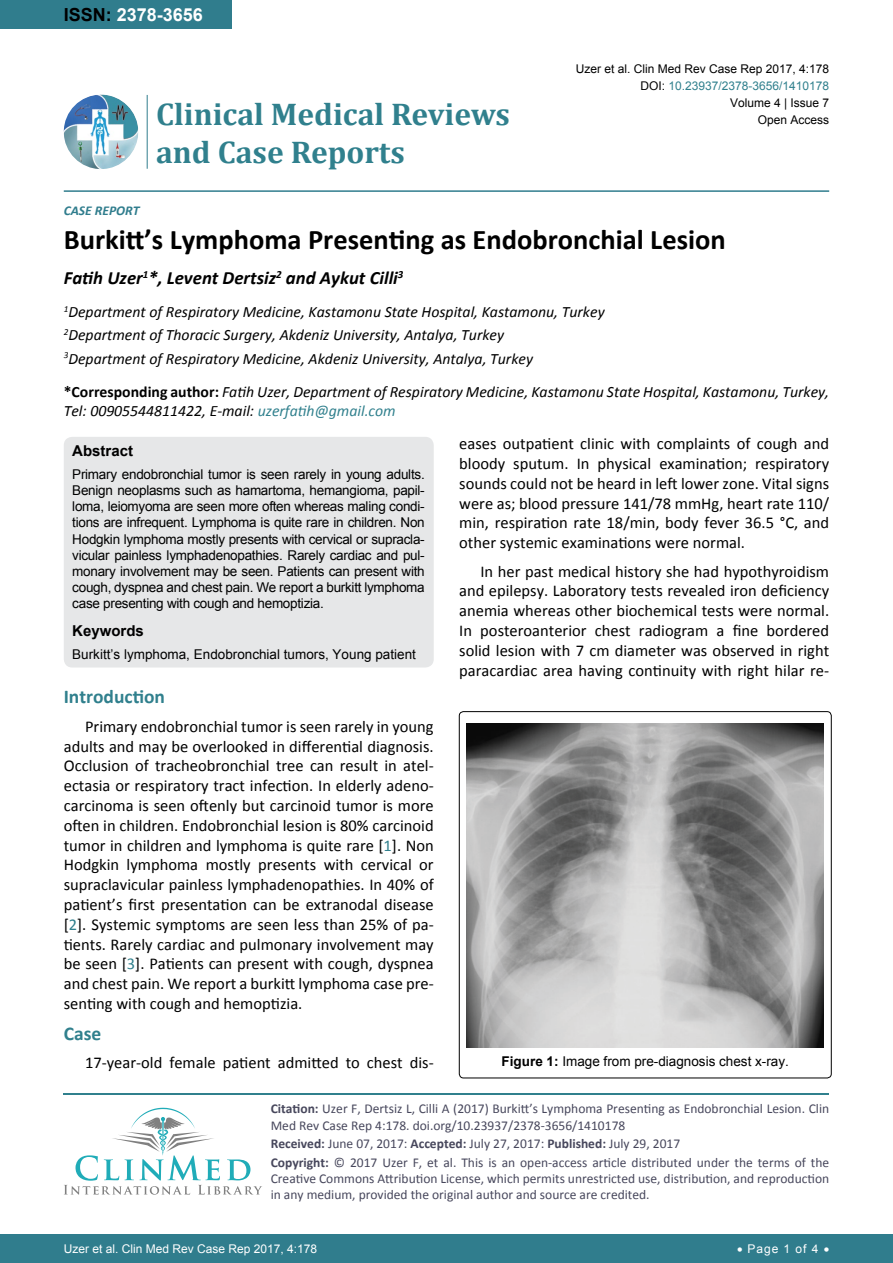
<style>
.page{position:relative;width:893px;height:1263px;background:#fff}
.page>*{position:absolute;margin:0;border:0;box-sizing:border-box;transform-origin:0 0}
.t1{font:700 31.5px "Cambria";color:#30808d}
.t2{font:700 28.5px "Calibri";color:#000}
.t3{font:700 19.5px "Calibri";color:#30808d}
.t4{font:italic 700 18.75px "Calibri";color:#000}
.t5{font:700 18px "Arial";color:#fff}
.t6{font:16.5px/19.8px "Calibri";color:#000;text-align:justify}
.t7{font:italic 15.75px/23.1px "Calibri";color:#000}
.t8{font:700 15px "Arial";color:#000}
.t9{font:13.5px/16.2px "Arial";color:#000;text-align:justify}
.t10{font:13.5px/16.2px "Calibri";color:#47475c}
.t11{font:italic 700 13.5px "Calibri";color:#307d8d}
.t12{font:12px "Arial";color:#000}
.t13{font:12px "Arial";color:#fff}
.t14{font:12px "Arial";color:#30808d}
.s1{color:#000}
.s2{font-weight:700;font-style:normal}
.s3{color:#30808d}
.s4{font-weight:700}
</style>
<div class="page">
<hr style="left:64px;top:1093px;width:765px;height:2px;background:#30808d">
<svg style="left:64px;top:1108px;width:198px;height:87px"></svg>
<div style="left:0;top:0;width:231px;height:28px;background:#307d8d"></div>
<hr style="left:64px;top:190px;width:765px;height:2px;background:#307d8d">
<div style="left:0;top:1234px;width:893px;height:29px;background:#307d8d"></div>
<img style="left:64px;top:95px;width:74px;height:74px;border-radius:37px">
<hr style="left:147px;top:95px;width:1px;height:74px;background:#307d8d">
<div style="left:64px;top:437px;width:370px;height:230px;background:#e6e7e8;border-radius:9px"></div>
<div style="left:459px;top:711px;width:372px;height:367px;border:1px solid #000;border-radius:4px"></div>
<img style="left:467px;top:724px;width:357px;height:323px">
<p class="t5" style="left:64px;top:2px;width:141px"><span class="s1">ISSN:</span> 2378-3656</p>
<h1 class="t1" style="left:156px;top:92px;width:355px">Clinical Medical Reviews</h1>
<p class="t11" style="left:64px;top:202px;width:77px">CASE REPORT</p>
<h1 class="t1" style="left:156px;top:130px;width:250px">and Case Reports</h1>
<p class="t12" style="left:576px;top:60px;width:255px">Uzer et al. Clin Med Rev Case Rep 2017, 4:178</p>
<p class="t12" style="left:730px;top:95px;width:101px">Volume 4 | Issue 7</p>
<p class="t14" style="left:640px;top:78px;width:190px"><span class="s1">DOI:</span> 10.23937/2378-3656/1410178</p>
<p class="t12" style="left:758px;top:112px;width:73px">Open Access</p>
<h2 class="t2" style="left:64px;top:222px;width:663px">Burkitt’s Lymphoma Presenting as Endobronchial Lesion</h2>
<p class="t4" style="left:64px;top:266px;width:341px">Fatih Uzer<sup>1</sup>*, Levent Dertsiz<sup>2</sup> and Aykut Cilli<sup>3</sup></p>
<p class="t7" style="left:64px;top:300px;width:542px"><sup>1</sup>Department of Respiratory Medicine, Kastamonu State Hospital, Kastamonu, Turkey<br><sup>2</sup>Department of Thoracic Surgery, Akdeniz University, Antalya, Turkey<br><sup>3</sup>Department of Respiratory Medicine, Akdeniz University, Antalya, Turkey</p>
<p class="t7" style="left:64px;top:381px;width:767px;line-height:18.9px"><span class="s2">*Corresponding author:</span> Fatih Uzer, Department of Respiratory Medicine, Kastamonu State Hospital, Kastamonu, Turkey,<br>Tel: 00905544811422, E-mail: <span class="s3">uzerfatih@gmail.com</span></p>
<p class="t8" style="left:72px;top:441px;width:62px">Abstract</p>
<p class="t9" style="left:72px;top:466px;width:354px">Primary endobronchial tumor is seen rarely in young adults.<br>Benign neoplasms such as hamartoma, hemangioma, papil&shy;loma, leiomyoma are seen more often whereas maling condi&shy;tions are infrequent. Lymphoma is quite rare in children. Non Hodgkin lymphoma mostly presents with cervical or supracla&shy;vicular painless lymphadenopathies. Rarely cardiac and pul&shy;monary involvement may be seen. Patients can present with cough, dyspnea and chest pain. We report a burkitt lymphoma case presenting with cough and hemoptizia.</p>
<p class="t8" style="left:72px;top:621px;width:73px">Keywords</p>
<p class="t9" style="left:72px;top:646px;width:345px">Burkitt’s lymphoma, Endobronchial tumors, Young patient</p>
<p class="t6" style="left:459px;top:434px;width:371px">eases outpatient clinic with complaints of cough and bloody sputum. In physical examination; respiratory sounds could not be heard in left lower zone. Vital signs were as; blood pressure 141/78 mmHg, heart rate 110/ min, respiration rate 18/min, body fever 36.5 °C, and other systemic examinations were normal.</p>
<p class="t6" style="left:459px;top:561px;width:371px;text-indent:21px">In her past medical history she had hypothyroidism and epilepsy. Laboratory tests revealed iron deficiency anemia whereas other biochemical tests were normal.<br>In posteroanterior chest radiogram a fine bordered solid lesion with 7 cm diameter was observed in right paracardiac area having continuity with right hilar re-</p>
<p class="t3" style="left:64px;top:685px;width:103px">Introduction</p>
<p class="t6" style="left:64px;top:716px;width:371px;text-indent:21px">Primary endobronchial tumor is seen rarely in young adults and may be overlooked in differential diagnosis.<br>Occlusion of tracheobronchial tree can result in atel&shy;ectasia or respiratory tract infection. In elderly adeno&shy;carcinoma is seen oftenly but carcinoid tumor is more often in children. Endobronchial lesion is 80% carcinoid tumor in children and lymphoma is quite rare [<span class="s3">1</span>]. Non Hodgkin lymphoma mostly presents with cervical or supraclavicular painless lymphadenopathies. In 40% of patient’s first presentation can be extranodal disease [<span class="s3">2</span>]. Systemic symptoms are seen less than 25% of pa&shy;tients. Rarely cardiac and pulmonary involvement may be seen [<span class="s3">3</span>]. Patients can present with cough, dyspnea and chest pain. We report a burkitt lymphoma case pre&shy;senting with cough and hemoptizia.</p>
<p class="t3" style="left:64px;top:1021px;width:39px">Case</p>
<p class="t6" style="left:85px;top:1053px;width:350px">17-year-old female patient admitted to chest dis-</p>
<p class="t9" style="left:502px;top:1053px;width:289px"><span class="s4">Figure 1:</span> Image from pre-diagnosis chest x-ray.</p>
<p class="t10" style="left:271px;top:1101px;width:560px"><span class="s4">Citation:</span> Uzer F, Dertsiz L, Cilli A (2017) Burkitt’s Lymphoma Presenting as Endobronchial Lesion. Clin<br>Med Rev Case Rep 4:178. doi.org/10.23937/2378-3656/1410178</p>
<p class="t10" style="left:271px;top:1134px;width:560px;line-height:18.6px"><span class="s4">Received:</span> June 07, 2017: <span class="s4">Accepted:</span> July 27, 2017: <span class="s4">Published:</span> July 29, 2017<br><span class="s4">Copyright:</span> © 2017 Uzer F, et al. This is an open-access article distributed under the terms of the</p>
<p class="t10" style="left:271px;top:1170px;width:560px">Creative Commons Attribution License, which permits unrestricted use, distribution, and reproduction in any medium, provided the original author and source are credited.</p>
<p class="t13" style="left:64px;top:1241px;width:255px">Uzer et al. Clin Med Rev Case Rep 2017, 4:178</p>
<p class="t13" style="left:737px;top:1241px;width:94px">• Page 1 of 4 •</p>
</div>
